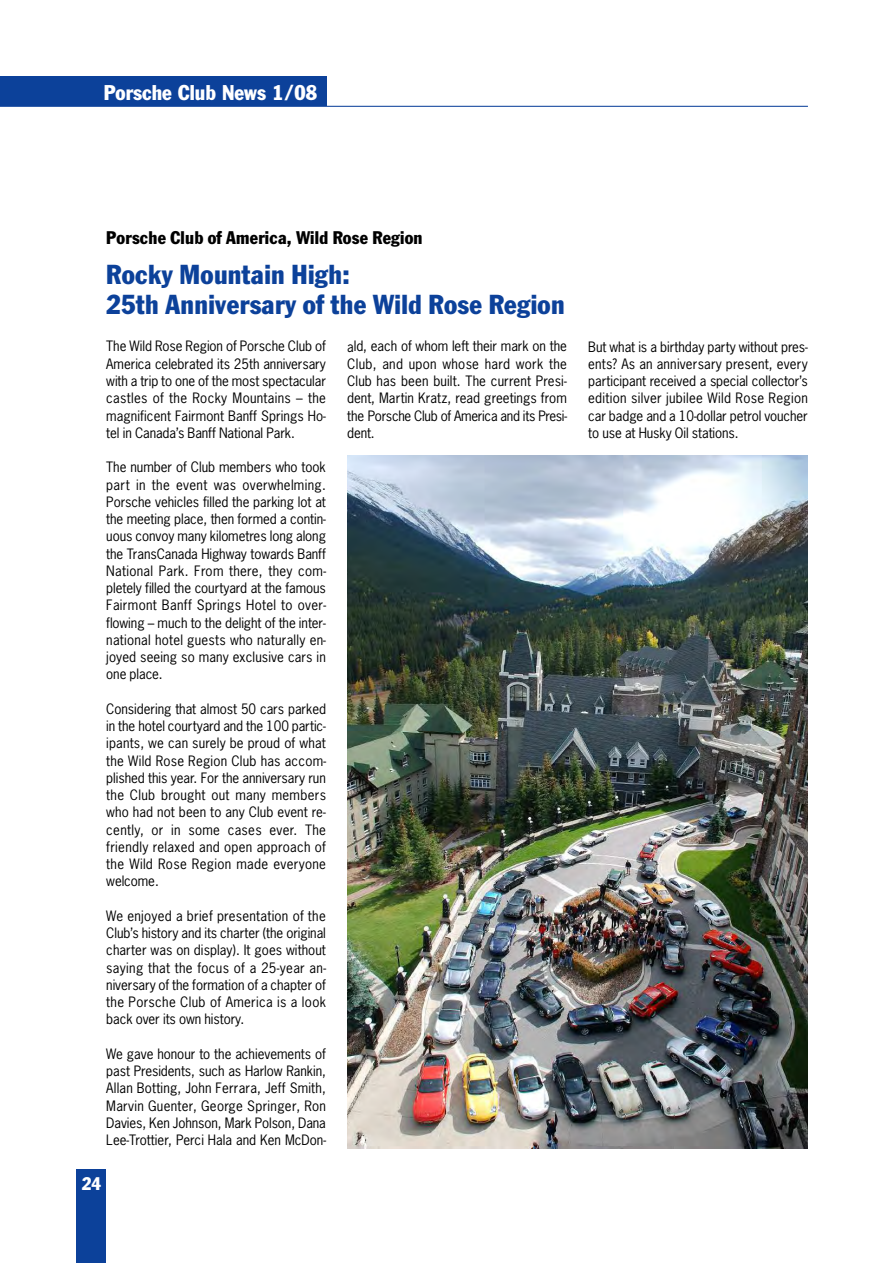
<style>
.page{position:relative;width:893px;height:1263px;background:#fff}
.page>*{position:absolute;margin:0;border:0;box-sizing:border-box;transform-origin:0 0}
.t1{font:condensed 27px/29.2px "Franklin Gothic";letter-spacing:.015em;color:#0c419a}
.t2{font:condensed 21px "Franklin Gothic";color:#fff}
.t3{font:condensed 18px "Franklin Gothic";letter-spacing:.015em;color:#000}
.t4{font:condensed 18px "Franklin Gothic";color:#fff}
.t5{font:13.5px/17.2px "News Gothic";letter-spacing:-.005em;color:#000;text-align:justify}
</style>
<div class="page">
<div style="left:0;top:77px;width:326px;height:29px;background:#0c419a"></div>
<div style="left:77px;top:1169px;width:29px;height:94px;background:#0c419a"></div>
<hr style="left:0;top:106px;width:808px;height:1px;background:#0c419a">
<img style="left:347px;top:455px;width:461px;height:693px">
<h2 class="t2" style="left:104px;top:85px;width:215px">Porsche Club News 1/08</h2>
<h3 class="t3" style="left:106px;top:231px;width:318px">Porsche Club of America, Wild Rose Region</h3>
<h1 class="t1" style="left:106px;top:262px;width:460px">Rocky Mountain High:<br>25th Anniversary of the Wild Rose Region</h1>
<p class="t5" style="left:106px;top:338px;width:221px">The Wild Rose Region of Porsche Club of America celebrated its 25th anniversary with a trip to one of the most spectacular castles of the Rocky Mountains – the magnificent Fairmont Banff Springs Ho&shy;tel in Canada’s Banff National Park.</p>
<p class="t5" style="left:106px;top:459px;width:221px">The number of Club members who took part in the event was overwhelming.<br>Porsche vehicles filled the parking lot at the meeting place, then formed a contin&shy;uous convoy many kilometres long along the TransCanada Highway towards Banff National Park. From there, they com&shy;pletely filled the courtyard at the famous Fairmont Banff Springs Hotel to over&shy;flowing – much to the delight of the inter&shy;national hotel guests who naturally en&shy;joyed seeing so many exclusive cars in one place.</p>
<p class="t5" style="left:106px;top:700px;width:221px">Considering that almost 50 cars parked in the hotel courtyard and the 100 partic&shy;ipants, we can surely be proud of what the Wild Rose Region Club has accom&shy;plished this year. For the anniversary run the Club brought out many members who had not been to any Club event re&shy;cently, or in some cases ever. The friendly relaxed and open approach of the Wild Rose Region made everyone welcome.</p>
<p class="t5" style="left:106px;top:907px;width:221px">We enjoyed a brief presentation of the Club’s history and its charter (the original charter was on display). It goes without saying that the focus of a 25-year an&shy;niversary of the formation of a chapter of the Porsche Club of America is a look back over its own history.</p>
<p class="t5" style="left:106px;top:1045px;width:221px">We gave honour to the achievements of past Presidents, such as Harlow Rankin, Allan Botting, John Ferrara, Jeff Smith, Marvin Guenter, George Springer, Ron Davies, Ken Johnson, Mark Polson, Dana Lee-Trottier, Perci Hala and Ken McDon-</p>
<h3 class="t4" style="left:82px;top:1177px;width:21px">24</h3>
<p class="t5" style="left:347px;top:338px;width:221px">ald, each of whom left their mark on the Club, and upon whose hard work the Club has been built. The current Presi&shy;dent, Martin Kratz, read greetings from the Porsche Club of America and its Presi&shy;dent.</p>
<p class="t5" style="left:588px;top:338px;width:221px">But what is a birthday party without pres&shy;ents? As an anniversary present, every participant received a special collector’s edition silver jubilee Wild Rose Region car badge and a 10-dollar petrol voucher to use at Husky Oil stations.</p>
</div>
